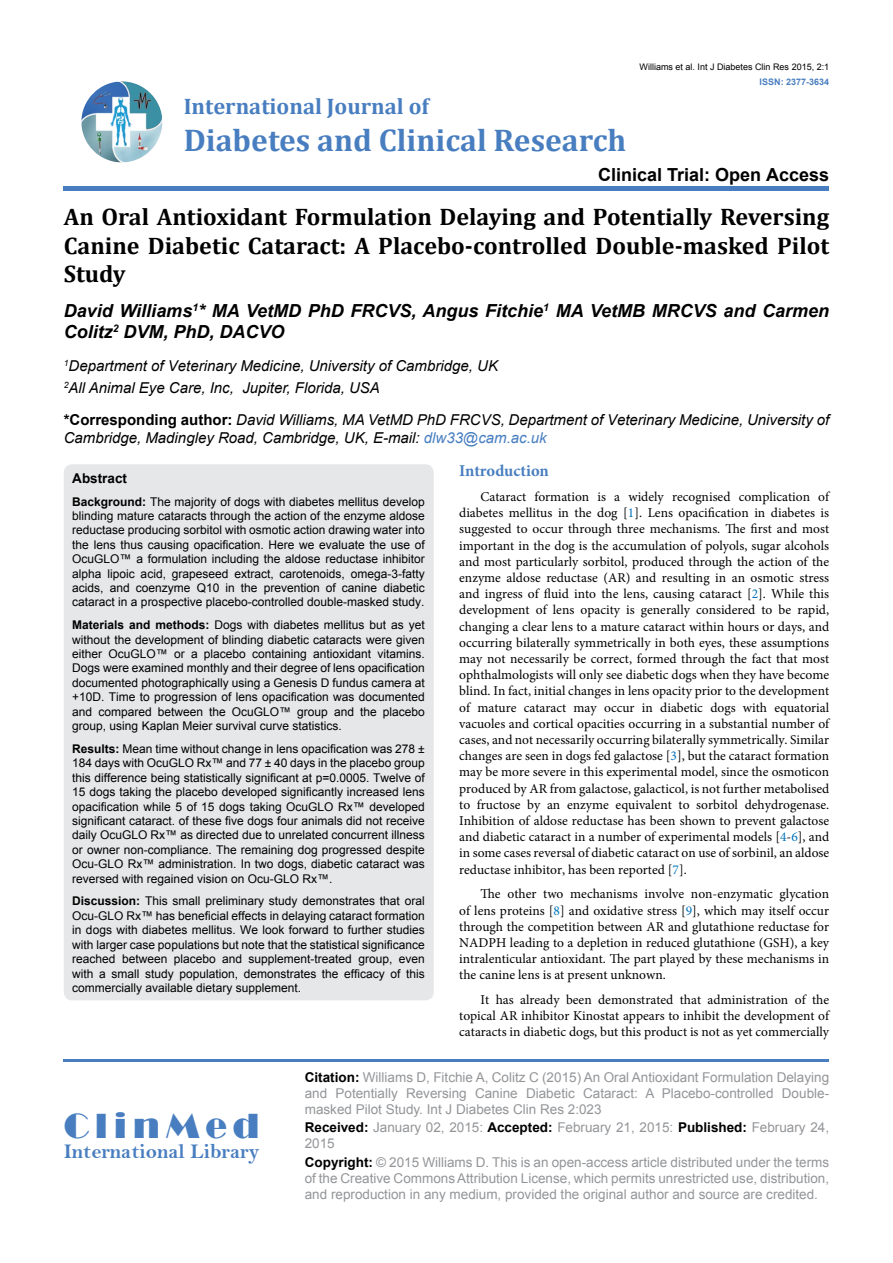
<style>
.page{position:relative;width:893px;height:1263px;background:#fff}
.page>*{position:absolute;margin:0;border:0;box-sizing:border-box;transform-origin:0 0}
.t1{font:36px "Broadway";letter-spacing:.16em;color:#487ec0}
.t2{font:700 31.5px "Cambria";color:#487ec0}
.t3{font:700 24px/28.8px "Cambria";color:#000;text-align:justify}
.t4{font:700 22.5px "Cambria";color:#487ec0}
.t5{font:21px "Bell MT Bold";color:#487ec0}
.t6{font:italic 700 18px/21.6px "Arial";color:#000}
.t7{font:700 18px "Arial";color:#000}
.t8{font:700 16.5px "Minion Pro";letter-spacing:-.005em;color:#487ec0}
.t9{font:italic 15px/22.2px "Arial";color:#000}
.t10{font:13.5px/16.2px "Minion Pro";color:#000;text-align:justify}
.t11{font:13.5px/16.2px "Arial";color:#939598;text-align:justify}
.t12{font:700 13.5px "Arial";color:#000}
.t13{font:12px/14.4px "Arial";color:#000;text-align:justify}
.t14{font:9px "Arial";color:#000}
.t15{font:700 9px "Arial";color:#487ec0}
.s1{font-weight:700;font-style:normal}
.s2{color:#487ec0}
.s3{font-weight:700}
.s4{color:#0072bc}
.s5{font-weight:700;color:#000}
</style>
<div class="page">
<img style="left:81px;top:81px;width:81px;height:81px;border-radius:41px">
<div style="left:64px;top:186px;width:765px;height:5px;background:#487ec0"></div>
<hr style="left:64px;top:1059px;width:765px;height:2px;background:#487ec0">
<div style="left:64px;top:464px;width:370px;height:536px;background:#e6e7e8;border-radius:9px"></div>
<p class="t14" style="left:640px;top:61px;width:191px">Williams et al. Int J Diabetes Clin Res 2015, 2:1</p>
<p class="t15" style="left:760px;top:76px;width:71px">ISSN: 2377-3634</p>
<h3 class="t4" style="left:184px;top:90px;width:247px">International Journal of</h3>
<h2 class="t2" style="left:184px;top:118px;width:444px">Diabetes and Clinical Research</h2>
<h3 class="t7" style="left:598px;top:163px;width:233px">Clinical Trial: Open Access</h3>
<h3 class="t3" style="left:64px;top:201px;width:767px">An Oral Antioxidant Formulation Delaying and Potentially Reversing Canine Diabetic Cataract: A Placebo-controlled Double-masked Pilot Study</h3>
<h3 class="t6" style="left:64px;top:300px;width:767px">David Williams<sup>1</sup>* MA VetMD PhD FRCVS, Angus Fitchie<sup>1</sup> MA VetMB MRCVS and Carmen<br>Colitz<sup>2</sup> DVM, PhD, DACVO</h3>
<p class="t9" style="left:64px;top:354px;width:436px"><sup>1</sup>Department of Veterinary Medicine, University of Cambridge, UK<br><sup>2</sup>All Animal Eye Care, Inc, Jupiter, Florida, USA</p>
<p class="t9" style="left:64px;top:411px;width:767px;line-height:18px"><span class="s1">*Corresponding author:</span> David Williams, MA VetMD PhD FRCVS, Department of Veterinary Medicine, University of<br>Cambridge, Madingley Road, Cambridge, UK, E-mail: <span class="s2">dlw33@cam.ac.uk</span></p>
<p class="t12" style="left:72px;top:469px;width:56px">Abstract</p>
<p class="t13" style="left:72px;top:494px;width:354px"><span class="s3">Background:</span> The majority of dogs with diabetes mellitus develop blinding mature cataracts through the action of the enzyme aldose reductase producing sorbitol with osmotic action drawing water into the lens thus causing opacification. Here we evaluate the use of OcuGLO™ a formulation including the aldose reductase inhibitor alpha lipoic acid, grapeseed extract, carotenoids, omega-3-fatty acids, and coenzyme Q10 in the prevention of canine diabetic cataract in a prospective placebo-controlled double-masked study.</p>
<p class="t13" style="left:72px;top:618px;width:354px"><span class="s3">Materials and methods:</span> Dogs with diabetes mellitus but as yet without the development of blinding diabetic cataracts were given either OcuGLO™ or a placebo containing antioxidant vitamins.<br>Dogs were examined monthly and their degree of lens opacification documented photographically using a Genesis D fundus camera at +10D. Time to progression of lens opacification was documented and compared between the OcuGLO™ group and the placebo group, using Kaplan Meier survival curve statistics.</p>
<p class="t13" style="left:72px;top:742px;width:354px"><span class="s3">Results:</span> Mean time without change in lens opacification was 278 ± 184 days with OcuGLO Rx™ and 77 ± 40 days in the placebo group this difference being statistically significant at p=0.0005. Twelve of 15 dogs taking the placebo developed significantly increased lens opacification while 5 of 15 dogs taking OcuGLO Rx™ developed significant cataract. of these five dogs four animals did not receive daily OcuGLO Rx™ as directed due to unrelated concurrent illness or owner non-compliance. The remaining dog progressed despite Ocu-GLO Rx™ administration. In two dogs, diabetic cataract was reversed with regained vision on Ocu-GLO Rx™.</p>
<p class="t13" style="left:72px;top:894px;width:354px"><span class="s3">Discussion:</span> This small preliminary study demonstrates that oral Ocu-GLO Rx™ has beneficial effects in delaying cataract formation in dogs with diabetes mellitus. We look forward to further studies with larger case populations but note that the statistical significance reached between placebo and supplement-treated group, even with a small study population, demonstrates the efficacy of this commercially available dietary supplement.</p>
<p class="t8" style="left:459px;top:459px;width:91px">Introduction</p>
<p class="t10" style="left:459px;top:489px;width:371px;text-indent:21px">Cataract formation is a widely recognised complication of diabetes mellitus in the dog [<span class="s4">1</span>]. Lens opacification in diabetes is suggested to occur through three mechanisms. The first and most important in the dog is the accumulation of polyols, sugar alcohols and most particularly sorbitol, produced through the action of the enzyme aldose reductase (AR) and resulting in an osmotic stress and ingress of fluid into the lens, causing cataract [<span class="s4">2</span>]. While this development of lens opacity is generally considered to be rapid, changing a clear lens to a mature cataract within hours or days, and occurring bilaterally symmetrically in both eyes, these assumptions may not necessarily be correct, formed through the fact that most ophthalmologists will only see diabetic dogs when they have become blind. In fact, initial changes in lens opacity prior to the development of mature cataract may occur in diabetic dogs with equatorial vacuoles and cortical opacities occurring in a substantial number of cases, and not necessarily occurring bilaterally symmetrically. Similar changes are seen in dogs fed galactose [<span class="s4">3</span>], but the cataract formation may be more severe in this experimental model, since the osmoticon produced by AR from galactose, galacticol, is not further metabolised to fructose by an enzyme equivalent to sorbitol dehydrogenase.<br>Inhibition of aldose reductase has been shown to prevent galactose and diabetic cataract in a number of experimental models [<span class="s4">4</span>-<span class="s4">6</span>], and in some cases reversal of diabetic cataract on use of sorbinil, an aldose reductase inhibitor, has been reported [<span class="s4">7</span>].</p>
<p class="t10" style="left:459px;top:886px;width:371px;text-indent:21px">The other two mechanisms involve non-enzymatic glycation of lens proteins [<span class="s4">8</span>] and oxidative stress [<span class="s4">9</span>], which may itself occur through the competition between AR and glutathione reductase for NADPH leading to a depletion in reduced glutathione (GSH), a key intralenticular antioxidant. The part played by these mechanisms in the canine lens is at present unknown.</p>
<p class="t10" style="left:459px;top:992px;width:371px;text-indent:21px">It has already been demonstrated that administration of the topical AR inhibitor Kinostat appears to inhibit the development of cataracts in diabetic dogs, but this product is not as yet commercially</p>
<h1 class="t1" style="left:64px;top:1105px;width:197px">ClinMed</h1>
<h3 class="t5" style="left:64px;top:1139px;width:197px">International Library</h3>
<p class="t11" style="left:305px;top:1069px;width:526px"><span class="s5">Citation:</span> Williams D, Fitchie A, Colitz C (2015) An Oral Antioxidant Formulation Delaying and Potentially Reversing Canine Diabetic Cataract: A Placebo-controlled Double&shy;masked Pilot Study. Int J Diabetes Clin Res 2:023</p>
<p class="t11" style="left:305px;top:1119px;width:526px"><span class="s5">Received:</span> January 02, 2015: <span class="s5">Accepted:</span> February 21, 2015: <span class="s5">Published:</span> February 24,<br>2015</p>
<p class="t11" style="left:305px;top:1154px;width:526px"><span class="s5">Copyright:</span> © 2015 Williams D. This is an open-access article distributed under the terms of the Creative Commons Attribution License, which permits unrestricted use, distribution, and reproduction in any medium, provided the original author and source are credited.</p>
</div>
